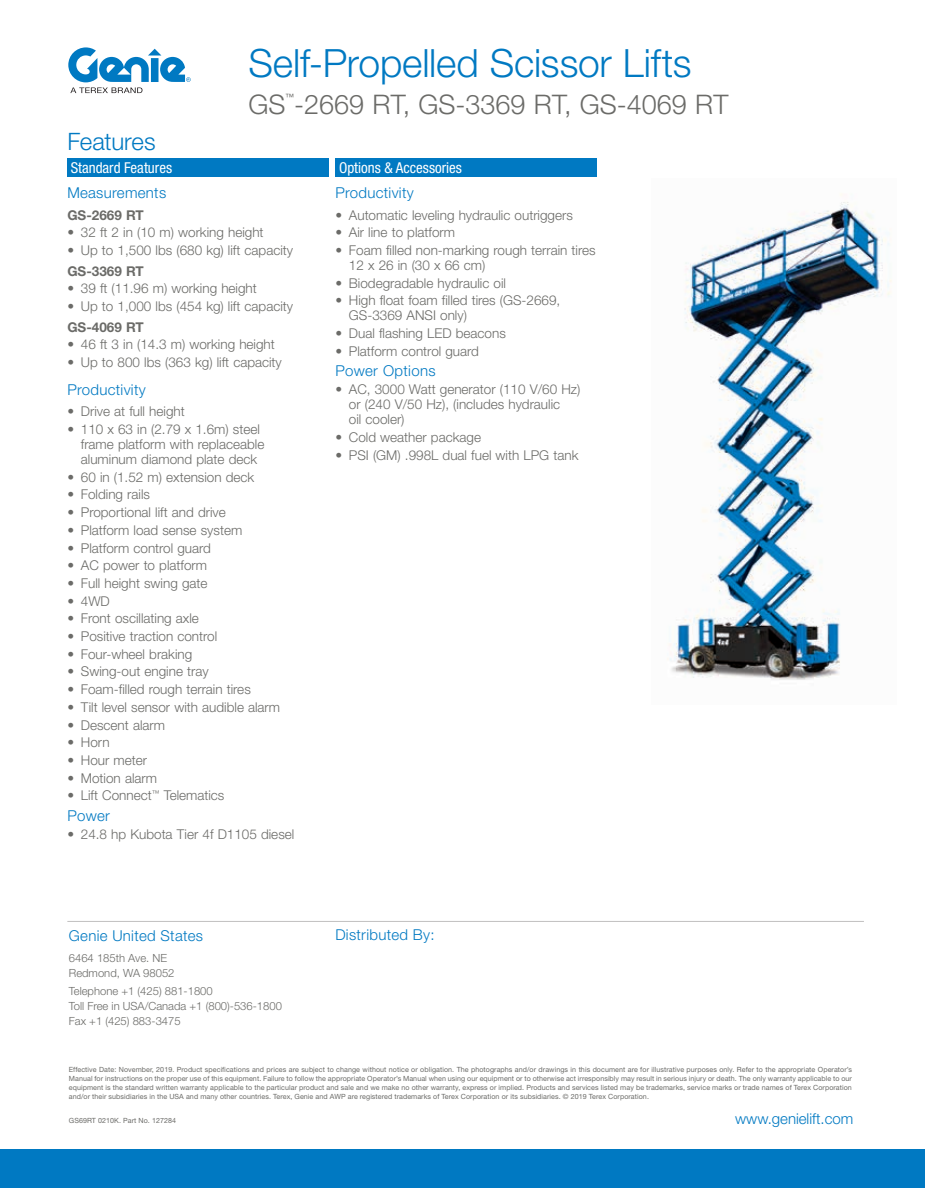
<style>
.page{position:relative;width:925px;height:1188px;background:#fff}
.page>*{position:absolute;margin:0;border:0;box-sizing:border-box;transform-origin:0 0}
.t1{font:300 39px "Helvetica Neue LT Std";letter-spacing:-.005em;color:#0079c2}
.t2{font:300 27px "Helvetica Neue LT Std";color:#6b6b68}
.t3{font:300 24px "Helvetica Neue LT Std";letter-spacing:-.01em;color:#0079c2}
.t4{font:300 15px "Helvetica Neue LT Std";letter-spacing:.02em;color:#0079c2}
.t5{font:condensed 15px "Helvetica Neue LT Std";color:#fff}
.t6{font:300 15px "Helvetica Neue LT Std";color:#0079c2}
.t7{font:300 13.5px/15px "Helvetica Neue LT Std";color:#6b6b68}
.t8{font:700 13.5px "Helvetica Neue LT Std";color:#6b6b68}
.t9{font:300 11.25px/15px "Helvetica Neue LT Std";color:#6b6b68}
.t10{font:condensed 8.7px "Helvetica Neue LT Std";color:#6b6b68}
.t11{font:7.2px/9px "Helvetica Neue LT Std";letter-spacing:.01em;color:#6b6b68;text-align:justify}
</style>
<div class="page">
<div style="left:0;top:1149px;width:925px;height:39px;background:#0079c2"></div>
<svg style="left:68px;top:47px;width:123px;height:46px"></svg>
<div style="left:67px;top:158px;width:262px;height:19px;background:#0079c2"></div>
<div style="left:335px;top:158px;width:262px;height:19px;background:#0079c2"></div>
<hr style="left:67px;top:921px;width:797px;height:1px;background:#c0bfbf">
<img style="left:667px;top:193px;width:225px;height:487px">
<h1 class="t1" style="left:249px;top:39px;width:444px">Self-Propelled Scissor Lifts</h1>
<p class="t10" style="left:286px;top:92px;width:10px">™</p>
<h2 class="t2" style="left:249px;top:88px;width:481px">GS -2669 RT, GS-3369 RT, GS-4069 RT</h2>
<h3 class="t3" style="left:67px;top:127px;width:90px">Features</h3>
<p class="t5" style="left:71px;top:159px;width:103px">Standard Features</p>
<p class="t5" style="left:339px;top:159px;width:124px">Options &amp; Accessories</p>
<p class="t4" style="left:67px;top:183px;width:100px">Measurements</p>
<p class="t8" style="left:67px;top:206px;width:78px">GS-2669 RT</p>
<p class="t7" style="left:67px;top:225px;width:198px">• 32 ft 2 in (10 m) working height</p>
<p class="t7" style="left:67px;top:242px;width:227px">• Up to 1,500 lbs (680 kg) lift capacity</p>
<p class="t8" style="left:67px;top:262px;width:78px">GS-3369 RT</p>
<p class="t7" style="left:67px;top:281px;width:191px">• 39 ft (11.96 m) working height</p>
<p class="t7" style="left:67px;top:298px;width:227px">• Up to 1,000 lbs (454 kg) lift capacity</p>
<p class="t8" style="left:67px;top:319px;width:78px">GS-4069 RT</p>
<p class="t7" style="left:67px;top:337px;width:209px">• 46 ft 3 in (14.3 m) working height</p>
<p class="t7" style="left:67px;top:355px;width:216px">• Up to 800 lbs (363 kg) lift capacity</p>
<p class="t4" style="left:67px;top:380px;width:80px">Productivity</p>
<p class="t7" style="left:67px;top:404px;width:119px">• Drive at full height</p>
<p class="t7" style="left:81px;top:421px;width:185px;text-indent:-14px">• 110 x 63 in (2.79 x 1.6m) steel frame platform with replaceable aluminum diamond plate deck</p>
<p class="t7" style="left:67px;top:469px;width:188px">• 60 in (1.52 m) extension deck</p>
<p class="t7" style="left:67px;top:487px;width:84px">• Folding rails</p>
<p class="t7" style="left:67px;top:505px;width:160px">• Proportional lift and drive</p>
<p class="t7" style="left:67px;top:522px;width:176px">• Platform load sense system</p>
<p class="t7" style="left:67px;top:540px;width:145px">• Platform control guard</p>
<p class="t7" style="left:67px;top:558px;width:141px">• AC power to platform</p>
<p class="t7" style="left:67px;top:575px;width:142px">• Full height swing gate</p>
<p class="t7" style="left:67px;top:593px;width:44px">• 4WD</p>
<p class="t7" style="left:67px;top:611px;width:133px">• Front oscillating axle</p>
<p class="t7" style="left:67px;top:628px;width:151px">• Positive traction control</p>
<p class="t7" style="left:67px;top:646px;width:126px">• Four-wheel braking</p>
<p class="t7" style="left:67px;top:664px;width:143px">• Swing-out engine tray</p>
<p class="t7" style="left:67px;top:682px;width:185px">• Foam-filled rough terrain tires</p>
<p class="t7" style="left:67px;top:699px;width:214px">• Tilt level sensor with audible alarm</p>
<p class="t7" style="left:67px;top:717px;width:99px">• Descent alarm</p>
<p class="t7" style="left:67px;top:735px;width:44px">• Horn</p>
<p class="t7" style="left:67px;top:752px;width:81px">• Hour meter</p>
<p class="t7" style="left:67px;top:770px;width:91px">• Motion alarm</p>
<p class="t7" style="left:67px;top:788px;width:159px">• Lift Connect<sup>™</sup> Telematics</p>
<p class="t4" style="left:67px;top:807px;width:44px">Power</p>
<p class="t7" style="left:67px;top:826px;width:228px">• 24.8 hp Kubota Tier 4f D1105 diesel</p>
<p class="t4" style="left:69px;top:927px;width:136px">Genie United States</p>
<p class="t9" style="left:69px;top:950px;width:107px">6464 185th Ave. NE<br>Redmond, WA 98052</p>
<p class="t9" style="left:69px;top:983px;width:215px">Telephone +1 (425) 881-1800<br>Toll Free in USA/Canada +1 (800)-536-1800<br>Fax +1 (425) 883-3475</p>
<p class="t4" style="left:335px;top:183px;width:80px">Productivity</p>
<p class="t7" style="left:335px;top:207px;width:239px">• Automatic leveling hydraulic outriggers</p>
<p class="t7" style="left:335px;top:225px;width:121px">• Air line to platform</p>
<p class="t7" style="left:349px;top:242px;width:248px;text-indent:-14px">• Foam filled non-marking rough terrain tires<br>12 x 26 in (30 x 66 cm)</p>
<p class="t7" style="left:335px;top:275px;width:172px">• Biodegradable hydraulic oil</p>
<p class="t7" style="left:349px;top:293px;width:213px;text-indent:-14px">• High float foam filled tires (GS-2669,<br>GS-3369 ANSI only)</p>
<p class="t7" style="left:335px;top:325px;width:172px">• Dual flashing LED beacons</p>
<p class="t7" style="left:335px;top:343px;width:145px">• Platform control guard</p>
<p class="t4" style="left:335px;top:362px;width:102px">Power Options</p>
<p class="t7" style="left:349px;top:382px;width:233px;text-indent:-14px">• AC, 3000 Watt generator (110 V/60 Hz) or (240 V/50 Hz), (includes hydraulic<br>oil cooler)</p>
<p class="t7" style="left:335px;top:429px;width:147px">• Cold weather package</p>
<p class="t7" style="left:335px;top:447px;width:244px">• PSI (GM) .998L dual fuel with LPG tank</p>
<p class="t4" style="left:335px;top:925px;width:101px">Distributed By:</p>
<p class="t11" style="left:69px;top:1065px;width:784px">Effective Date: November, 2019. Product specifications and prices are subject to change without notice or obligation. The photographs and/or drawings in this document are for illustrative purposes only. Refer to the appropriate Operator’s Manual for instructions on the proper use of this equipment. Failure to follow the appropriate Operator’s Manual when using our equipment or to otherwise act irresponsibly may result in serious injury or death. The only warranty applicable to our equipment is the standard written warranty applicable to the particular product and sale and we make no other warranty, express or implied. Products and services listed may be trademarks, service marks or trade names of Terex Corporation and/or their subsidiaries in the USA and many other countries. Terex, Genie and AWP are registered trademarks of Terex Corporation or its subsidiaries. © 2019 Terex Corporation.</p>
<p class="t11" style="left:69px;top:1116px;width:109px">GS69RT 0210K. Part No. 127284</p>
<p class="t6" style="left:735px;top:1109px;width:120px">www.genielift.com</p>
</div>
